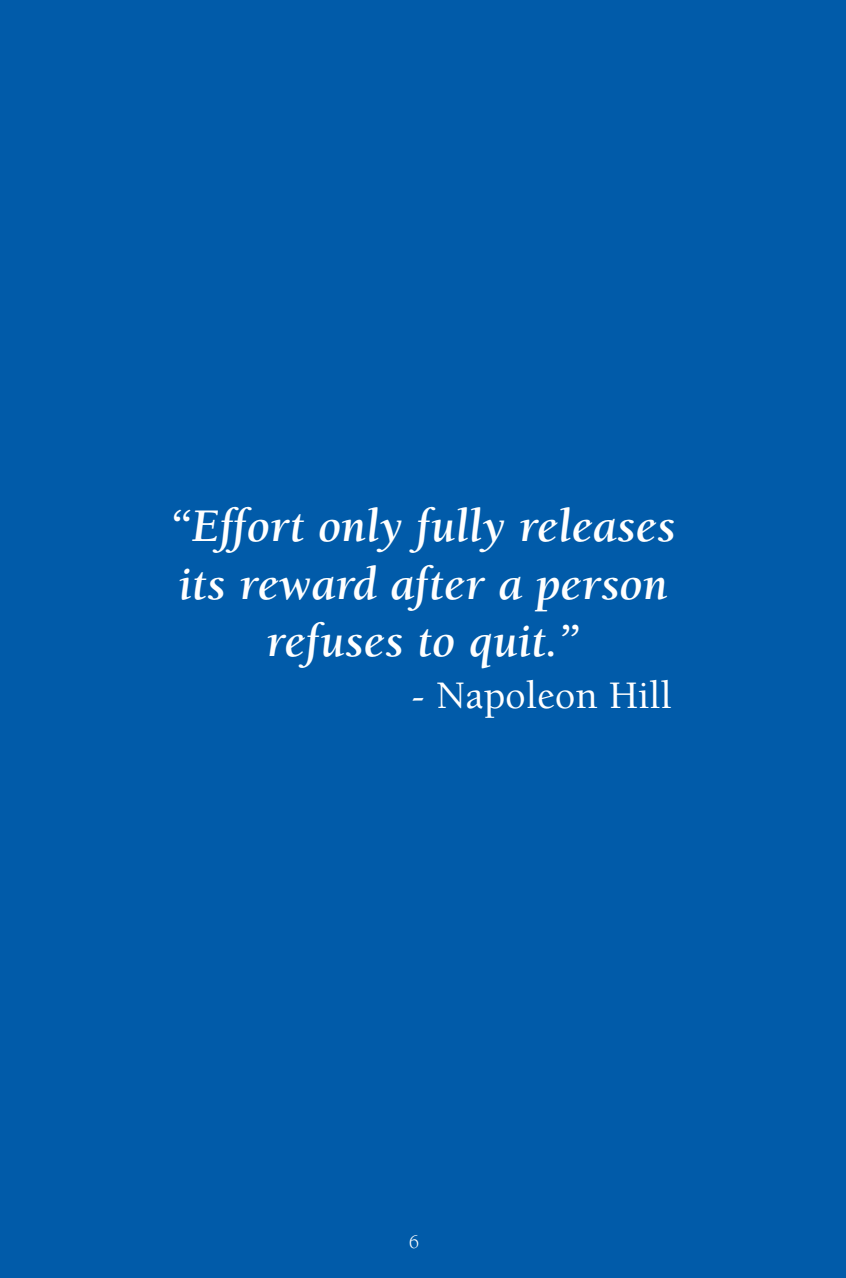
<style>
.page{position:relative;width:846px;height:1278px;background:#015ba9}
.page>*{position:absolute;margin:0;border:0;box-sizing:border-box;transform-origin:0 0}
.t1{font:italic 700 48px/57.6px "Berkeley";color:#fff;text-align:center}
.t2{font:500 40px "Berkeley";color:#fff}
.t3{font:20px "Berkeley";color:#fff}
</style>
<div class="page">
<p class="t1" style="left:170px;top:501px;width:507px">“Effort only fully releases its reward after a person refuses to quit.”</p>
<p class="t2" style="left:412px;top:680px;width:261px">- Napoleon Hill</p>
<p class="t3" style="left:409px;top:1234px;width:12px">6</p>
</div>
